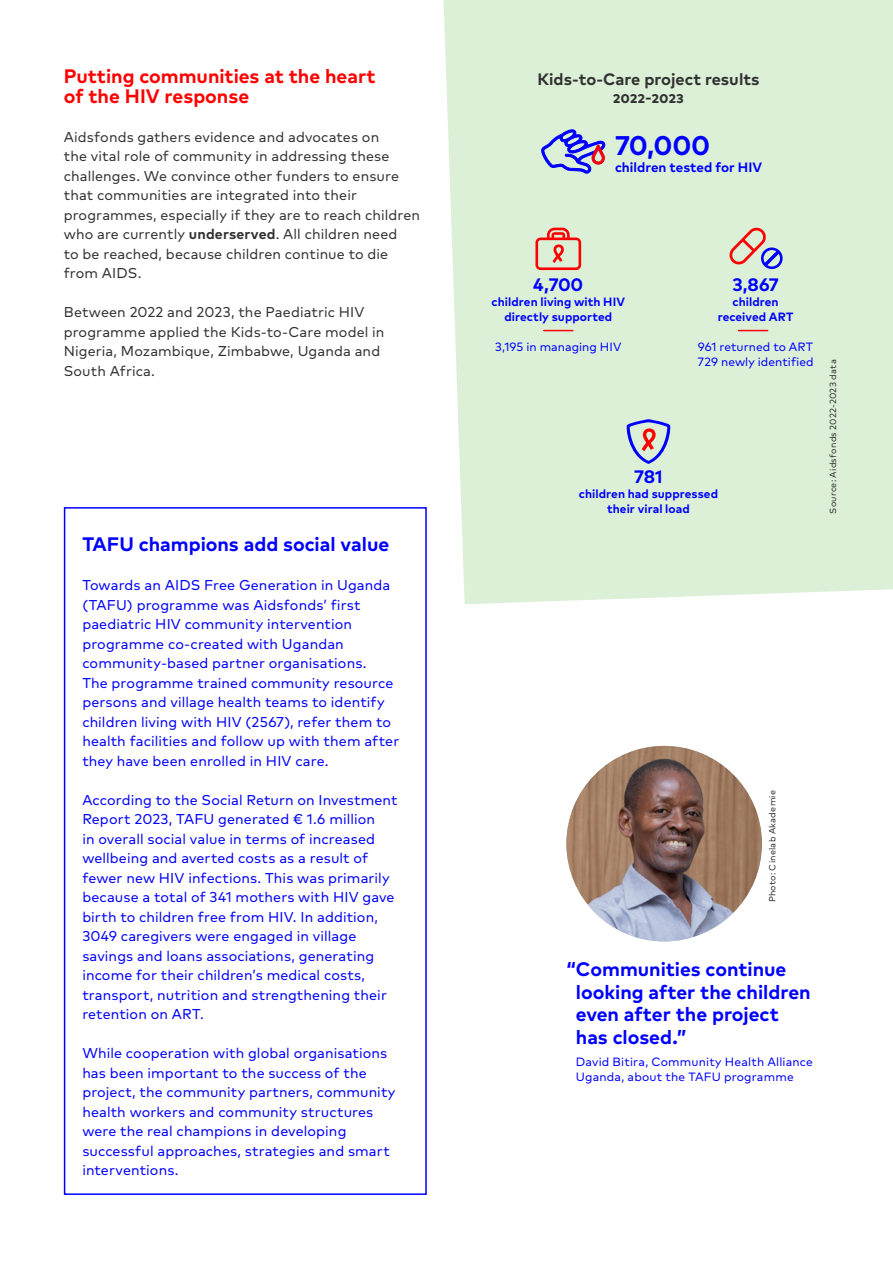
<style>
.page{position:relative;width:893px;height:1263px;background:#fff}
.page>*{position:absolute;margin:0;border:0;box-sizing:border-box;transform-origin:0 0}
.t1{font:700 27px "FF Mark Pro AF";color:#00f}
.t2{font:700 19.5px/22.5px "FF Mark Pro AF";color:#00f}
.t3{font:700 19.5px/19.5px "FF Mark Pro AF";color:#f00}
.t4{font:700 18px "FF Mark Pro AF";letter-spacing:-.015em;color:#00f}
.t5{font:700 16.5px/18.1px "FF Mark Pro AF";color:#323232;text-align:center}
.t6{font:14.25px/19.5px "FF Mark Pro AF";letter-spacing:.005em;color:#00f}
.t7{font:14.25px/19.5px "FF Mark Pro AF";letter-spacing:.005em;color:#323232}
.t8{font:700 13.5px "FF Mark Pro AF";color:#00f}
.t9{font:12px/15px "FF Mark Pro AF";letter-spacing:.01em;color:#00f}
.t10{font:700 12px/15px "FF Mark Pro AF";letter-spacing:.005em;color:#00f;text-align:center}
.t11{font:9px "FF Mark Pro AF";letter-spacing:.025em;color:#323232}
.s1{font-weight:700}
</style>
<div class="page">
<div style="left:64px;top:507px;width:363px;height:688px;border:2px solid #00f"></div>
<div style="left:443px;top:0;width:450px;height:604px;background:#dbf0d6"></div>
<svg style="left:728px;top:227px;width:55px;height:42px"></svg>
<svg style="left:626px;top:419px;width:45px;height:45px"></svg>
<svg style="left:541px;top:129px;width:65px;height:45px"></svg>
<hr style="left:738px;top:330px;width:30px;height:1px;background:#f00">
<svg style="left:535px;top:228px;width:46px;height:42px"></svg>
<svg style="left:544px;top:330px;width:29px;height:1px"></svg>
<img style="left:566px;top:746px;width:196px;height:195px;border-radius:98px">
<h2 class="t3" style="left:64px;top:65px;width:313px">Putting communities at the heart of the HIV response</h2>
<p class="t7" style="left:64px;top:126px;width:358px">Aidsfonds gathers evidence and advocates on<br>the vital role of community in addressing these challenges. We convince other funders to ensure that communities are integrated into their programmes, especially if they are to reach children who are currently <span class="s1">underserved</span>. All children need<br>to be reached, because children continue to die from AIDS.</p>
<p class="t7" style="left:64px;top:301px;width:322px">Between 2022 and 2023, the Paediatric HIV programme applied the Kids-to-Care model in Nigeria, Mozambique, Zimbabwe, Uganda and South Africa.</p>
<h2 class="t2" style="left:82px;top:531px;width:308px">TAFU champions add social value</h2>
<p class="t6" style="left:82px;top:574px;width:318px">Towards an AIDS Free Generation in Uganda (TAFU) programme was Aidsfonds’ first paediatric HIV community intervention programme co-created with Ugandan community-based partner organisations.<br>The programme trained community resource persons and village health teams to identify children living with HIV (2567), refer them to health facilities and follow up with them after they have been enrolled in HIV care.</p>
<p class="t6" style="left:82px;top:789px;width:317px">According to the Social Return on Investment Report 2023, TAFU generated € 1.6 million<br>in overall social value in terms of increased wellbeing and averted costs as a result of fewer new HIV infections. This was primarily because a total of 341 mothers with HIV gave birth to children free from HIV. In addition, 3049 caregivers were engaged in village savings and loans associations, generating income for their children’s medical costs, transport, nutrition and strengthening their retention on ART.</p>
<p class="t6" style="left:82px;top:1042px;width:315px">While cooperation with global organisations has been important to the success of the project, the community partners, community health workers and community structures were the real champions in developing successful approaches, strategies and smart interventions.</p>
<p class="t5" style="left:537px;top:69px;width:223px">Kids-to-Care project results<br>2022-2023</p>
<h1 class="t1" style="left:615px;top:125px;width:97px">70,000</h1>
<p class="t8" style="left:615px;top:157px;width:149px">children tested for HIV</p>
<p class="t4" style="left:533px;top:271px;width:52px">4,700</p>
<p class="t10" style="left:492px;top:293px;width:135px">children living with HIV directly supported</p>
<p class="t9" style="left:495px;top:338px;width:128px">3,195 in managing HIV</p>
<p class="t4" style="left:732px;top:271px;width:48px">3,867</p>
<p class="t10" style="left:718px;top:293px;width:77px">children received ART</p>
<p class="t9" style="left:697px;top:338px;width:118px">961 returned to ART<br>729 newly identified</p>
<p class="t4" style="left:634px;top:463px;width:30px">781</p>
<p class="t10" style="left:579px;top:485px;width:141px">children had suppressed their viral load</p>
<p class="t11" style="left:826px;top:514px;width:156px;rotate:-90deg">Source: Aidsfonds 2022-2023 data</p>
<p class="t11" style="left:765px;top:902px;width:114px;rotate:-90deg">Photo: Cinelab Akademie</p>
<h2 class="t2" style="left:576px;top:956px;width:236px;text-indent:-9px">“Communities continue looking after the children even after the project has closed.”</h2>
<p class="t9" style="left:576px;top:1053px;width:238px">David Bitira, Community Health Alliance<br>Uganda, about the TAFU programme</p>
</div>
